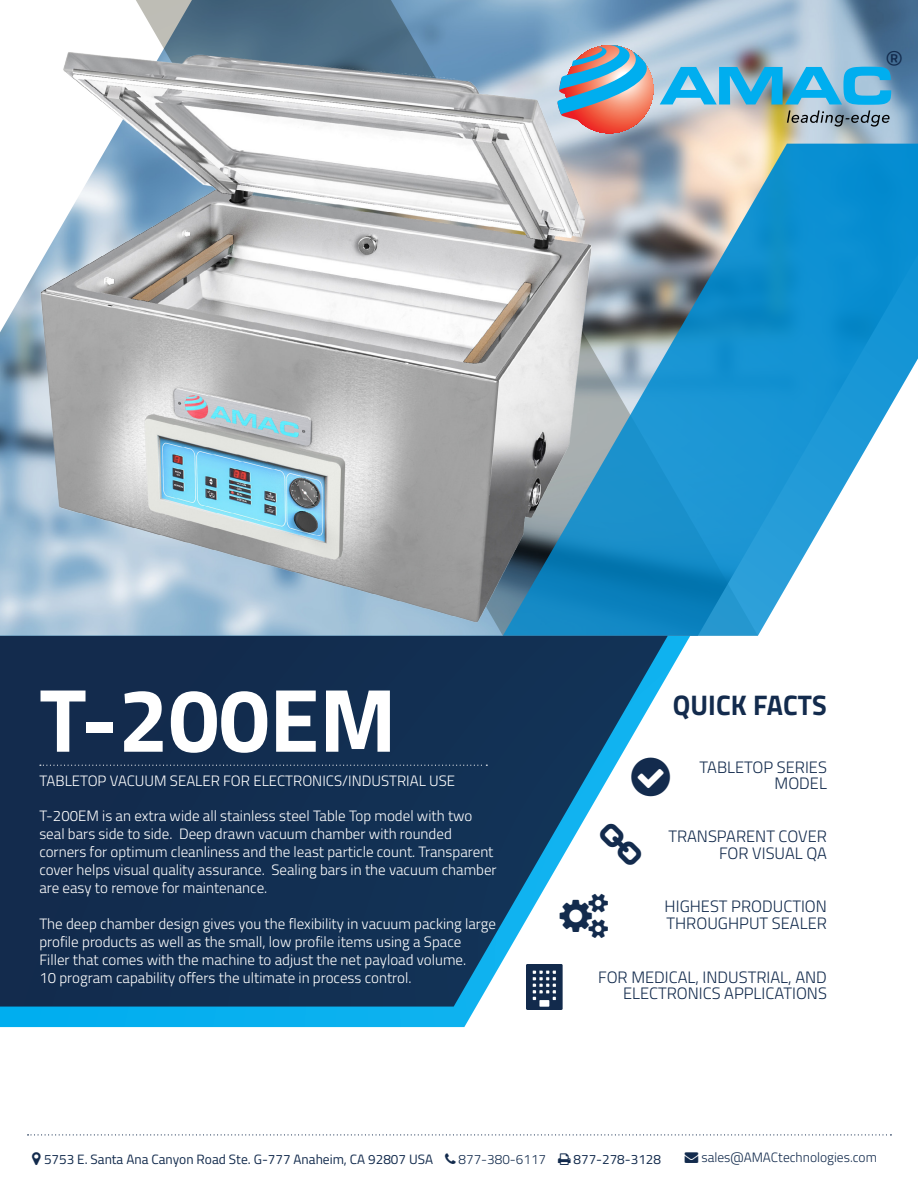
<style>
.page{position:relative;width:918px;height:1188px;background:#fff}
.page>*{position:absolute;margin:0;border:0;box-sizing:border-box;transform-origin:0 0}
.t1{font:700 90px "Titillium";color:#fff}
.t2{font:700 28.35px "Titillium Web";letter-spacing:.005em;color:#132b4d;scale:.95 1}
.t3{font:27px "Titillium Web";color:#122a4c;scale:1.05 1}
.t4{font:300 16.5px/16.5px "Titillium Web";color:#132b4d;text-align:right}
.t5{font:300 16.5px/16.5px "Titillium Web";color:#122b4d}
.t6{font:300 15px/18px "Titillium";color:#fff}
.t7{font:13.5px "Titillium Web";color:#132b4d}
.t8{font:300 13.5px "Titillium Web";color:#132b4d}
.t9{font:13.5px "Titillium Web";color:#132b4d}
</style>
<div class="page">
<svg style="left:0;top:636px;width:690px;height:391px"></svg>
<img style="left:0;top:0;width:918px;height:636px">
<svg style="left:503px;top:144px;width:415px;height:492px;background:#4fa5cf"></svg>
<svg style="left:0;top:636px;width:668px;height:371px;background:#2a4868"></svg>
<svg style="left:40px;top:765px;width:447px;height:1px"></svg>
<img style="left:27px;top:43px;width:591px;height:588px">
<img style="left:557px;top:45px;width:334px;height:92px">
<svg style="left:28px;top:1134px;width:863px;height:1px"></svg>
<img style="left:527px;top:964px;width:36px;height:45px">
<svg style="left:628px;top:754px;width:45px;height:45px"></svg>
<svg style="left:600px;top:824px;width:41px;height:41px"></svg>
<svg style="left:560px;top:893px;width:48px;height:45px"></svg>
<h3 class="t3" style="left:885px;top:41px;width:19px">®</h3>
<h1 class="t1" style="left:39px;top:651px;width:359px">T-200EM</h1>
<p class="t6" style="left:39px;top:771px;width:417px">TABLETOP VACUUM SEALER FOR ELECTRONICS/INDUSTRIAL USE</p>
<p class="t6" style="left:39px;top:806px;width:459px">T-200EM is an extra wide all stainless steel Table Top model with two seal bars side to side. Deep drawn vacuum chamber with rounded corners for optimum cleanliness and the least particle count. Transparent cover helps visual quality assurance. Sealing bars in the vacuum chamber are easy to remove for maintenance.</p>
<p class="t6" style="left:39px;top:914px;width:458px">The deep chamber design gives you the flexibility in vacuum packing large profile products as well as the small, low profile items using a Space<br>Filler that comes with the machine to adjust the net payload volume.<br>10 program capability offers the ultimate in process control.</p>
<h2 class="t2" style="left:673px;top:684px;width:164px">QUICK FACTS</h2>
<p class="t4" style="left:699px;top:758px;width:129px">TABLETOP SERIES<br>MODEL</p>
<p class="t4" style="left:668px;top:828px;width:160px">TRANSPARENT COVER<br>FOR VISUAL QA</p>
<p class="t5" style="left:665px;top:897px;width:164px">HIGHEST PRODUCTION<br>THROUGHPUT SEALER</p>
<p class="t4" style="left:598px;top:968px;width:230px">FOR MEDICAL, INDUSTRIAL, AND<br>ELECTRONICS APPLICATIONS</p>
<p class="t7" style="left:44px;top:1150px;width:391px">5753 E. Santa Ana Canyon Road Ste. G-777 Anaheim, CA 92807 USA</p>
<p class="t8" style="left:459px;top:1150px;width:89px">877-380-6117</p>
<p class="t9" style="left:574px;top:1150px;width:89px">877-278-3128</p>
<p class="t8" style="left:685px;top:1147px;width:194px">→ sales@AMACtechnologies.com</p>
</div>
